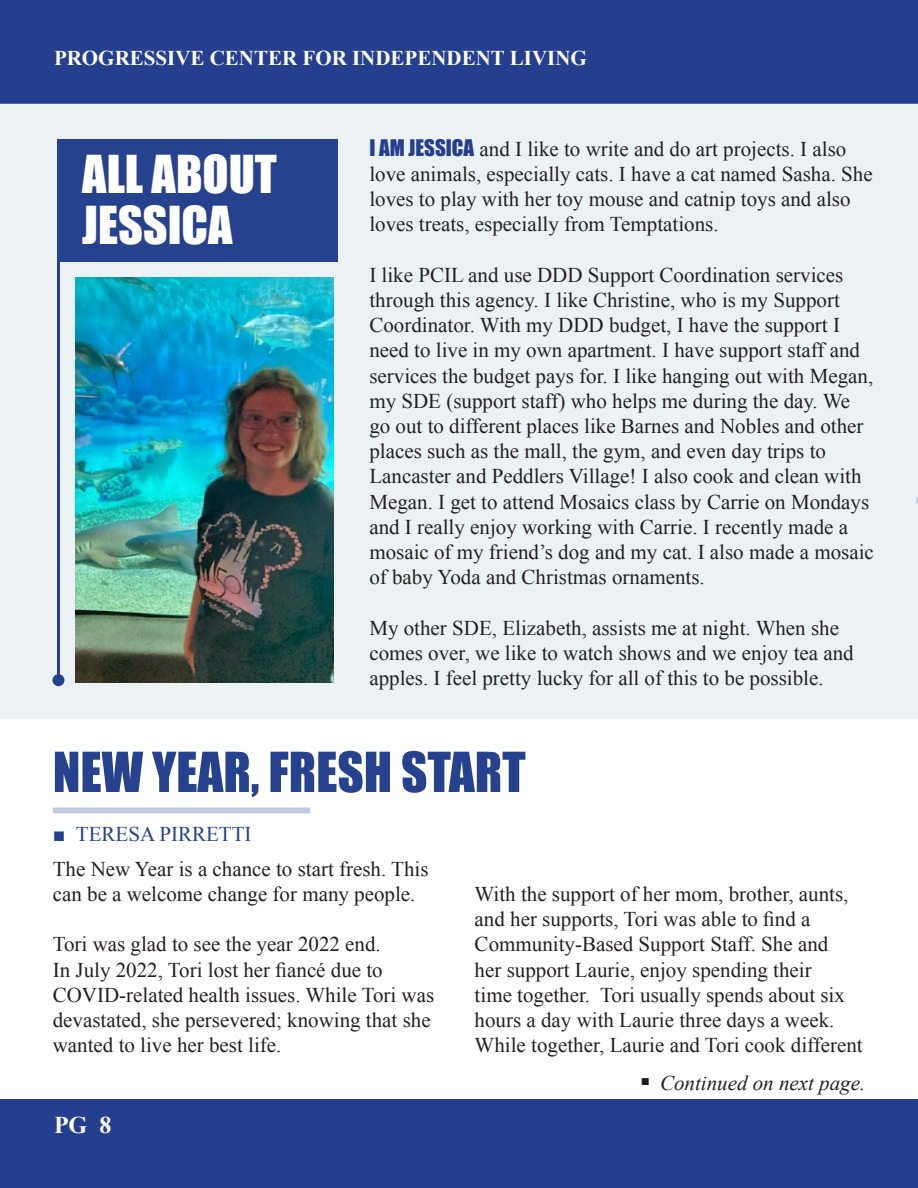
<style>
.page{position:relative;width:918px;height:1188px;background:#fff}
.page>*{position:absolute;margin:0;border:0;box-sizing:border-box;transform-origin:0 0}
.Paragraph_Style_2{font:51px "Impact";color:#26428e}
.t1{font:48px "Impact";color:#fff}
.t2{font:700 24px "Times New Roman";color:#fff}
.Paragraph_Style_2-2{font:21px/25.2px "Times New Roman";color:#231f20}
.t3{font:700 21px "Times New Roman";color:#fff}
.t4{font:italic 21px "Times New Roman";color:#231f20}
.t5{font:21px "Times New Roman";color:#26428e}
.s1{font-family:"Impact";color:#253f8e}
</style>
<div class="page">
<div style="left:0;top:0;width:918px;height:103px;background:#253f8e"></div>
<div style="left:0;top:104px;width:918px;height:615px;background:#ecf1f4"></div>
<div style="left:0;top:1099px;width:918px;height:89px;background:#253f8e"></div>
<div style="left:57px;top:139px;width:281px;height:123px;background:#26428e"></div>
<hr style="left:57px;top:140px;width:3px;height:540px;background:#24408f">
<div style="left:52px;top:674px;width:12px;height:12px;background:#24408f;border-radius:50%"></div>
<img style="left:76px;top:278px;width:257px;height:404px">
<div style="left:53px;top:807px;width:257px;height:6px;background:#c2cadf"></div>
<p class="t3" style="left:54px;top:44px;width:534px">PROGRESSIVE CENTER FOR INDEPENDENT LIVING</p>
<p class="t1" style="left:82px;top:137px;width:196px">ALL ABOUT</p>
<p class="t1" style="left:82px;top:188px;width:152px">JESSICA</p>
<p class="Paragraph_Style_2-2" style="left:369px;top:136px;width:505px"><span class="s1">I AM JESSICA</span> and I like to write and do art projects. I also love animals, especially cats. I have a cat named Sasha. She loves to play with her toy mouse and catnip toys and also loves treats, especially from Temptations.</p>
<p class="Paragraph_Style_2-2" style="left:369px;top:262px;width:506px">I like PCIL and use DDD Support Coordination services through this agency. I like Christine, who is my Support Coordinator. With my DDD budget, I have the support I need to live in my own apartment. I have support staff and services the budget pays for. I like hanging out with Megan, my SDE (support staff) who helps me during the day. We go out to different places like Barnes and Nobles and other places such as the mall, the gym, and even day trips to Lancaster and Peddlers Village! I also cook and clean with Megan. I get to attend Mosaics class by Carrie on Mondays and I really enjoy working with Carrie. I recently made a mosaic of my friend’s dog and my cat. I also made a mosaic of baby Yoda and Christmas ornaments.</p>
<p class="Paragraph_Style_2-2" style="left:369px;top:615px;width:486px">My other SDE, Elizabeth, assists me at night. When she comes over, we like to watch shows and we enjoy tea and apples. I feel pretty lucky for all of this to be possible.</p>
<p class="Paragraph_Style_2" style="left:53px;top:732px;width:474px">NEW YEAR, FRESH START</p>
<p class="t5" style="left:53px;top:820px;width:200px">■ TERESA PIRRETTI</p>
<p class="Paragraph_Style_2-2" style="left:53px;top:856px;width:377px">The New Year is a chance to start fresh. This can be a welcome change for many people.</p>
<p class="Paragraph_Style_2-2" style="left:53px;top:931px;width:383px">Tori was glad to see the year 2022 end.<br>In July 2022, Tori lost her fiancé due to COVID-related health issues. While Tori was devastated, she persevered; knowing that she wanted to live her best life.</p>
<p class="t2" style="left:54px;top:1108px;width:59px">PG 8</p>
<p class="Paragraph_Style_2-2" style="left:475px;top:881px;width:390px">With the support of her mom, brother, aunts, and her supports, Tori was able to find a Community-Based Support Staff. She and<br>her support Laurie, enjoy spending their<br>time together. Tori usually spends about six hours a day with Laurie three days a week.<br>While together, Laurie and Tori cook different</p>
<p class="t4" style="left:641px;top:1068px;width:226px"><sup>■</sup> Continued on next page.</p>
</div>
